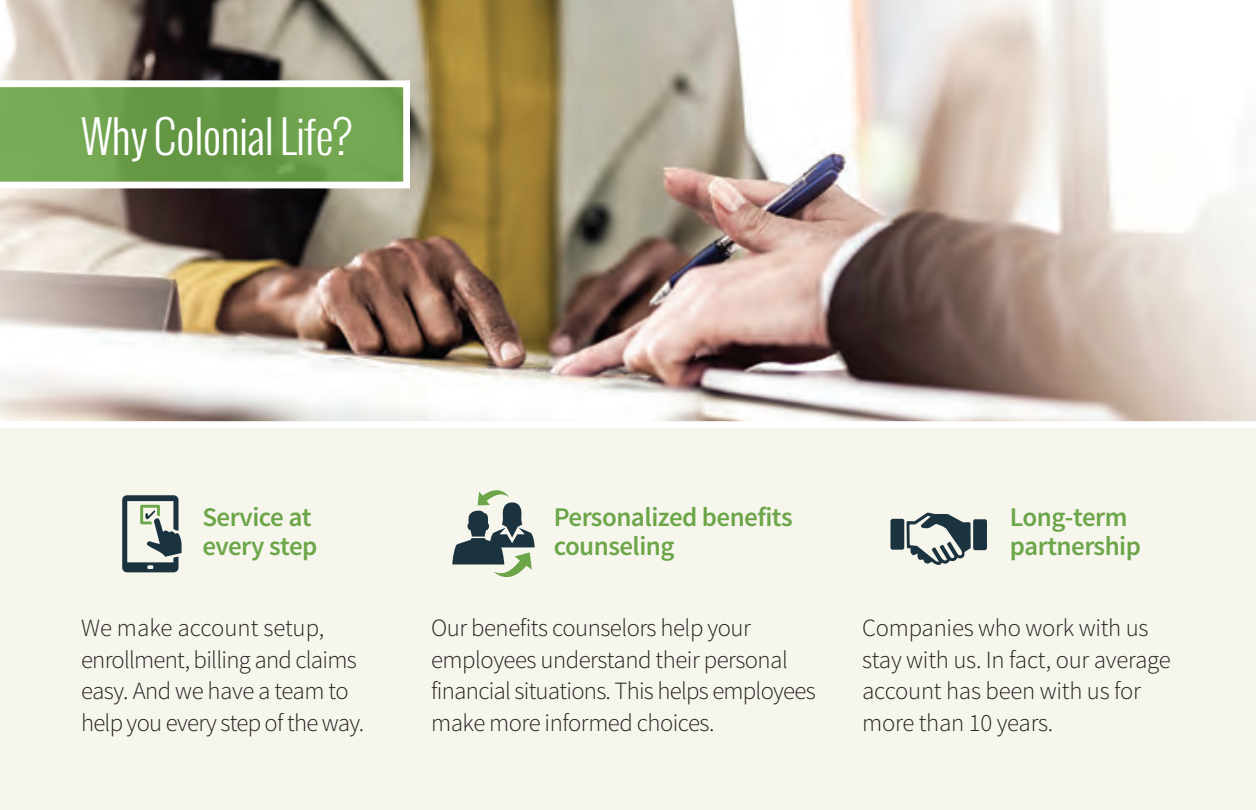
<style>
.page{position:relative;width:1256px;height:810px;background:#fff}
.page>*{position:absolute;margin:0;border:0;box-sizing:border-box;transform-origin:0 0}
.t1{font:300 45px "Oswald";letter-spacing:-.02em;color:#fff}
.t2{font:600 27px/29.2px "Source Sans Pro";letter-spacing:-.02em;color:#6ca649}
.t3{font:300 24.75px/31.5px "Source Sans Pro";letter-spacing:-.02em;color:#231f20}
</style>
<div class="page">
<img style="left:0;top:0;width:1256px;height:421px">
<div style="left:0;top:425px;width:1256px;height:385px;background:#f6f6ed"></div>
<svg style="left:122px;top:495px;width:59px;height:77px"></svg>
<svg style="left:452px;top:490px;width:82px;height:87px"></svg>
<svg style="left:0;top:80px;width:410px;height:108px"></svg>
<div style="left:890px;top:519px;width:14px;height:31px;background:#1b323f;border-radius:2px"></div>
<div style="left:973px;top:519px;width:14px;height:31px;background:#1b323f;border-radius:2px"></div>
<svg style="left:906px;top:513px;width:64px;height:52px"></svg>
<div style="left:0;top:421px;width:1256px;height:7px;background:#fff"></div>
<h1 class="t1" style="left:81px;top:105px;width:272px">Why Colonial Life?</h1>
<p class="t2" style="left:202px;top:503px;width:117px">Service at every step</p>
<p class="t2" style="left:554px;top:503px;width:240px">Personalized benefits counseling</p>
<p class="t2" style="left:1010px;top:503px;width:133px">Long-term partnership</p>
<p class="t3" style="left:81px;top:612px;width:285px">We make account setup, enrollment, billing and claims easy. And we have a team to help you every step of the way.</p>
<p class="t3" style="left:431px;top:612px;width:386px">Our benefits counselors help your employees understand their personal financial situations. This helps employees make more informed choices.</p>
<p class="t3" style="left:862px;top:612px;width:310px">Companies who work with us stay with us. In fact, our average account has been with us for more than 10 years.</p>
</div>
